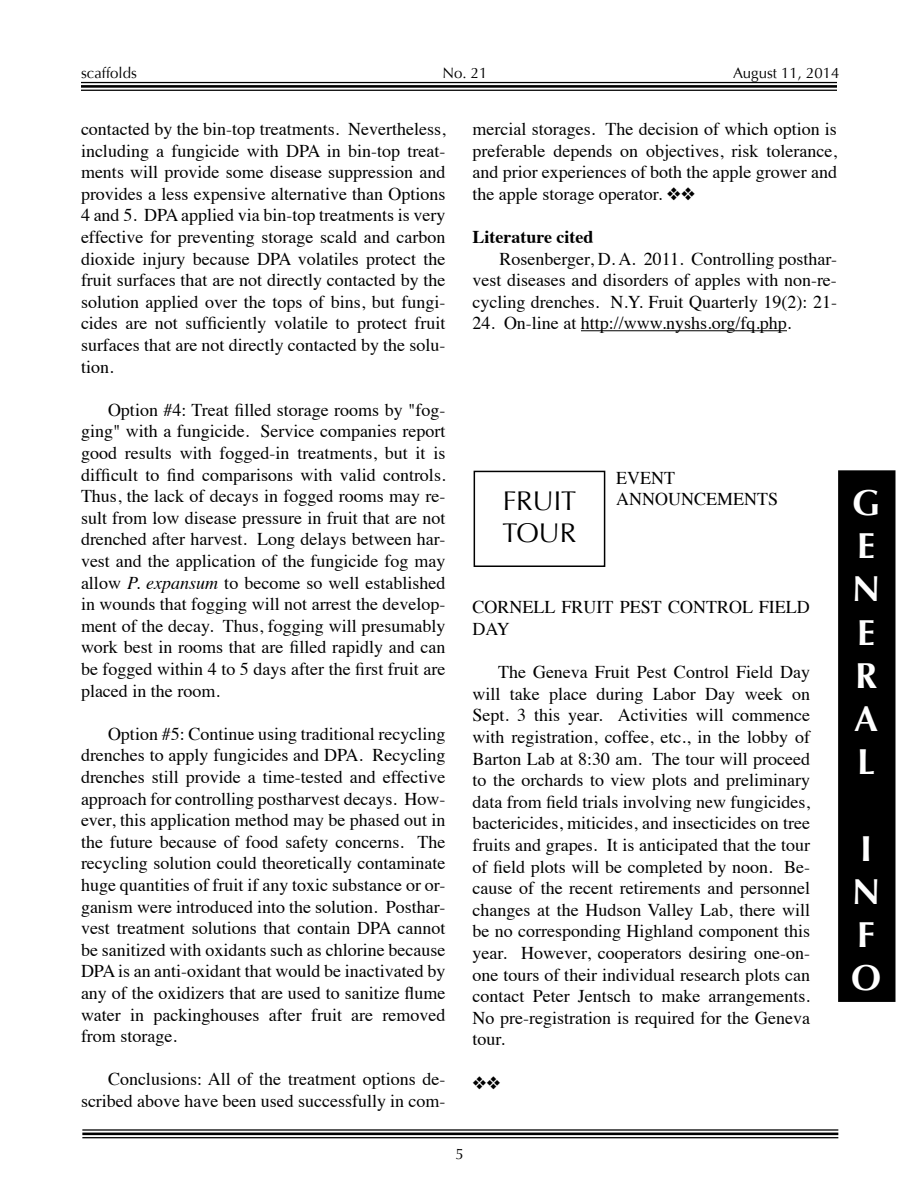
<style>
.page{position:relative;width:918px;height:1188px;background:#fff}
.page>*{position:absolute;margin:0;border:0;box-sizing:border-box;transform-origin:0 0}
.t1{font:700 36px/43.2px "Optima";color:#fff}
.t2{font:27px/32.4px "Optima";color:#000}
.t3{font:18px/21.6px "Times";color:#000;text-align:justify}
.t4{font:700 18px "Times";color:#000}
.t5{font:15px "Optima";color:#000}
.s1{font-style:italic}
</style>
<div class="page">
<hr style="left:81px;top:82px;width:756px;height:1px;background:#000">
<hr style="left:81px;top:85px;width:756px;height:3px;background:#000">
<hr style="left:81px;top:90px;width:756px;height:1px;background:#000">
<hr style="left:82px;top:1129px;width:756px;height:2px;background:#000">
<hr style="left:82px;top:1133px;width:756px;height:2px;background:#000">
<hr style="left:82px;top:1137px;width:756px;height:1px;background:#000">
<div style="left:474px;top:471px;width:131px;height:96px;border:2px solid #000"></div>
<div style="left:840px;top:472px;width:54px;height:528px;background:#000"></div>
<div style="left:838px;top:470px;width:58px;height:532px;border:3px solid #000"></div>
<hr style="left:581px;top:330px;width:206px;height:1px;background:#000">
<p class="t5" style="left:81px;top:64px;width:57px">scaffolds</p>
<p class="t5" style="left:443px;top:64px;width:47px">No. 21</p>
<p class="t5" style="left:733px;top:64px;width:108px">August 11, 2014</p>
<p class="t3" style="left:81px;top:117px;width:366px">contacted by the bin-top treatments. Nevertheless, including a fungicide with DPA in bin-top treat&shy;ments will provide some disease suppression and provides a less expensive alternative than Options 4 and 5. DPA applied via bin-top treatments is very effective for preventing storage scald and carbon dioxide injury because DPA volatiles protect the fruit surfaces that are not directly contacted by the solution applied over the tops of bins, but fungi&shy;cides are not sufficiently volatile to protect fruit surfaces that are not directly contacted by the solu&shy;tion.</p>
<p class="t3" style="left:81px;top:397px;width:366px;text-indent:27px">Option #4: Treat filled storage rooms by "fog&shy;ging" with a fungicide. Service companies report good results with fogged-in treatments, but it is difficult to find comparisons with valid controls.<br>Thus, the lack of decays in fogged rooms may re&shy;sult from low disease pressure in fruit that are not drenched after harvest. Long delays between har&shy;vest and the application of the fungicide fog may allow <span class="s1">P. expansum</span> to become so well established in wounds that fogging will not arrest the develop&shy;ment of the decay. Thus, fogging will presumably work best in rooms that are filled rapidly and can be fogged within 4 to 5 days after the first fruit are placed in the room.</p>
<p class="t3" style="left:81px;top:721px;width:366px;text-indent:27px">Option #5: Continue using traditional recycling drenches to apply fungicides and DPA. Recycling drenches still provide a time-tested and effective approach for controlling postharvest decays. How&shy;ever, this application method may be phased out in the future because of food safety concerns. The recycling solution could theoretically contaminate huge quantities of fruit if any toxic substance or or&shy;ganism were introduced into the solution. Posthar&shy;vest treatment solutions that contain DPA cannot be sanitized with oxidants such as chlorine because DPA is an anti-oxidant that would be inactivated by any of the oxidizers that are used to sanitize flume water in packinghouses after fruit are removed from storage.</p>
<p class="t3" style="left:81px;top:1067px;width:366px;text-align:right">Conclusions: All of the treatment options de&shy;scribed above have been used successfully in com-</p>
<p class="t3" style="left:472px;top:117px;width:366px">mercial storages. The decision of which option is preferable depends on objectives, risk tolerance, and prior experiences of both the apple grower and the apple storage operator. ❖❖</p>
<p class="t4" style="left:472px;top:220px;width:123px">Literature cited</p>
<p class="t3" style="left:472px;top:246px;width:366px;text-indent:27px">Rosenberger, D. A. 2011. Controlling posthar&shy;vest diseases and disorders of apples with non-re&shy;cycling drenches. N.Y. Fruit Quarterly 19(2): 21-</p>
<p class="t3" style="left:472px;top:311px;width:320px">24. On-line at http://www.nyshs.org/fq.php.</p>
<p class="t3" style="left:616px;top:465px;width:163px">EVENT<br>ANNOUNCEMENTS</p>
<h2 class="t2" style="left:502px;top:485px;width:76px">FRUIT<br>TOUR</h2>
<h1 class="t1" style="left:852px;top:482px;width:30px">G<br>E<br>N<br>E<br>R<br>A<br>L</h1>
<p class="t3" style="left:473px;top:595px;width:339px">CORNELL FRUIT PEST CONTROL FIELD<br>DAY</p>
<p class="t3" style="left:473px;top:660px;width:339px;text-indent:26px">The Geneva Fruit Pest Control Field Day will take place during Labor Day week on Sept. 3 this year. Activities will commence with registration, coffee, etc., in the lobby of Barton Lab at 8:30 am. The tour will proceed to the orchards to view plots and preliminary data from field trials involving new fungicides, bactericides, miticides, and insecticides on tree fruits and grapes. It is anticipated that the tour of field plots will be completed by noon. Be&shy;cause of the recent retirements and personnel changes at the Hudson Valley Lab, there will be no corresponding Highland component this year. However, cooperators desiring one-on&shy;one tours of their individual research plots can contact Peter Jentsch to make arrangements.<br>No pre-registration is required for the Geneva tour.</p>
<h1 class="t1" style="left:851px;top:827px;width:31px">I<br>N<br>F<br>O</h1>
<p class="t5" style="left:455px;top:1145px;width:10px">5</p>
</div>
